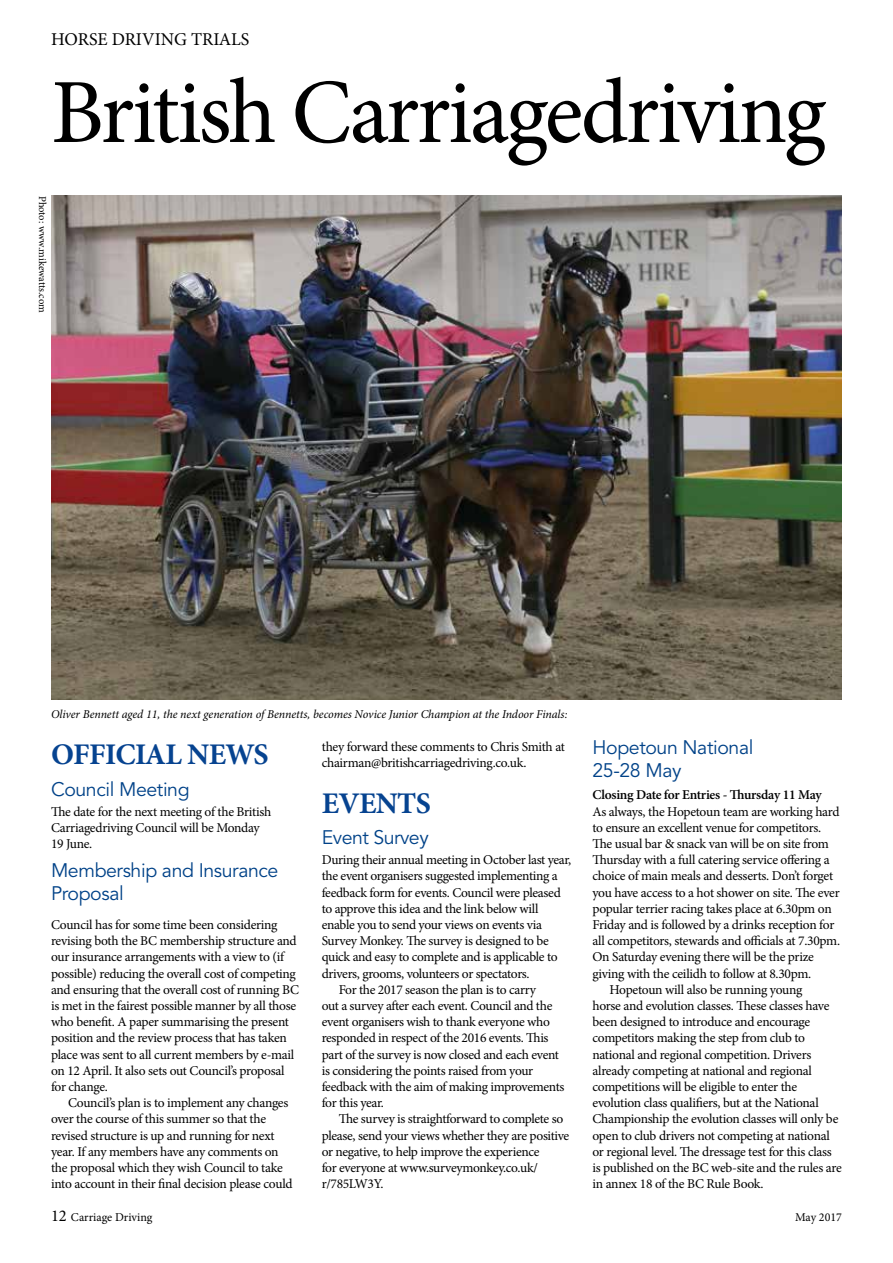
<style>
.page{position:relative;width:893px;height:1263px;background:#fff}
.page>*{position:absolute;margin:0;border:0;box-sizing:border-box;transform-origin:0 0}
.t1{font:91.8px "Minion Pro";letter-spacing:-.03em;color:#000}
.t2{font:700 30px "Minion Pro";letter-spacing:-.025em;color:#064390}
.t3{font:19.5px/23.4px "Avenir LT Std";letter-spacing:-.02em;color:#004288}
.t4{font:18px "Minion Pro";color:#000}
.t5{font:13.5px/16.2px "Minion Pro";letter-spacing:-.025em;color:#000}
.t6{font:600 13.5px "Minion Pro";letter-spacing:-.02em;color:#000}
.t7{font:italic 12px "Minion Pro";letter-spacing:-.005em;color:#000}
.t8{font:12px "Minion Pro";color:#000}
.t9{font:10.5px "Minion Pro";letter-spacing:-.005em;color:#000}
.s1{font-size:16.5px}
</style>
<div class="page">
<img style="left:51px;top:195px;width:791px;height:504px">
<h3 class="t4" style="left:51px;top:27px;width:200px">HORSE DRIVING TRIALS</h3>
<h1 class="t1" style="left:51px;top:51px;width:777px">British Carriagedriving</h1>
<p class="t9" style="left:50px;top:196px;width:118px;rotate:90deg">Photo: www.mikewatts.com</p>
<p class="t7" style="left:51px;top:706px;width:518px">Oliver Bennett aged 11, the next generation of Bennetts, becomes Novice Junior Champion at the Indoor Finals:</p>
<h2 class="t2" style="left:51px;top:733px;width:219px">OFFICIAL NEWS</h2>
<h3 class="t3" style="left:51px;top:778px;width:140px">Council Meeting</h3>
<p class="t5" style="left:51px;top:803px;width:222px">The date for the next meeting of the British<br>Carriagedriving Council will be Monday<br>19 June.</p>
<h3 class="t3" style="left:51px;top:859px;width:229px">Membership and Insurance<br>Proposal</h3>
<p class="t5" style="left:51px;top:916px;width:249px">Council has for some time been considering revising both the BC membership structure and our insurance arrangements with a view to (if possible) reducing the overall cost of competing and ensuring that the overall cost of running BC is met in the fairest possible manner by all those who benefit. A paper summarising the present position and the review process that has taken place was sent to all current members by e-mail on 12 April. It also sets out Council’s proposal for change.</p>
<p class="t5" style="left:51px;top:1095px;width:243px;text-indent:17px">Council’s plan is to implement any changes over the course of this summer so that the revised structure is up and running for next year. If any members have any comments on the proposal which they wish Council to take into account in their final decision please could</p>
<p class="t5" style="left:322px;top:738px;width:245px">they forward these comments to Chris Smith at chairman@britishcarriagedriving.co.uk.</p>
<h2 class="t2" style="left:322px;top:782px;width:111px">EVENTS</h2>
<h3 class="t3" style="left:322px;top:826px;width:108px">Event Survey</h3>
<p class="t5" style="left:322px;top:852px;width:251px">During their annual meeting in October last year,</p>
<p class="t5" style="left:322px;top:868px;width:237px">the event organisers suggested implementing a</p>
<p class="t5" style="left:322px;top:884px;width:241px">feedback form for events. Council were pleased</p>
<p class="t5" style="left:322px;top:900px;width:218px">to approve this idea and the link below will</p>
<p class="t5" style="left:322px;top:916px;width:222px">enable you to send your views on events via</p>
<p class="t5" style="left:322px;top:933px;width:229px">Survey Monkey. The survey is designed to be</p>
<p class="t5" style="left:322px;top:949px;width:237px">quick and easy to complete and is applicable to</p>
<p class="t5" style="left:322px;top:965px;width:209px">drivers, grooms, volunteers or spectators.</p>
<p class="t5" style="left:339px;top:981px;width:199px">For the 2017 season the plan is to carry</p>
<p class="t5" style="left:322px;top:997px;width:232px">out a survey after each event. Council and the</p>
<p class="t5" style="left:322px;top:1014px;width:230px">event organisers wish to thank everyone who</p>
<p class="t5" style="left:322px;top:1030px;width:228px">responded in respect of the 2016 events. This</p>
<p class="t5" style="left:322px;top:1046px;width:239px">part of the survey is now closed and each event</p>
<p class="t5" style="left:322px;top:1062px;width:213px">is considering the points raised from your</p>
<p class="t5" style="left:322px;top:1078px;width:244px">feedback with the aim of making improvements</p>
<p class="t5" style="left:322px;top:1095px;width:64px">for this year.</p>
<p class="t5" style="left:339px;top:1111px;width:226px">The survey is straightforward to complete so</p>
<p class="t5" style="left:322px;top:1127px;width:249px">please, send your views whether they are positive</p>
<p class="t5" style="left:322px;top:1143px;width:219px">or negative, to help improve the experience</p>
<p class="t5" style="left:322px;top:1159px;width:218px">for everyone at www.surveymonkey.co.uk/</p>
<p class="t5" style="left:322px;top:1176px;width:63px">r/785LW3Y.</p>
<h3 class="t3" style="left:592px;top:736px;width:162px">Hopetoun National<br>25-28 May</h3>
<p class="t6" style="left:592px;top:786px;width:231px">Closing Date for Entries - Thursday 11 May</p>
<p class="t5" style="left:592px;top:803px;width:249px">As always, the Hopetoun team are working hard</p>
<p class="t5" style="left:592px;top:819px;width:230px">to ensure an excellent venue for competitors.</p>
<p class="t5" style="left:592px;top:835px;width:238px">The usual bar &amp; snack van will be on site from</p>
<p class="t5" style="left:592px;top:852px;width:239px">Thursday with a full catering service offering a</p>
<p class="t5" style="left:592px;top:868px;width:242px">choice of main meals and desserts. Don’t forget</p>
<p class="t5" style="left:592px;top:884px;width:249px">you have access to a hot shower on site. The ever</p>
<p class="t5" style="left:592px;top:900px;width:241px">popular terrier racing takes place at 6.30pm on</p>
<p class="t5" style="left:592px;top:916px;width:243px">Friday and is followed by a drinks reception for</p>
<p class="t5" style="left:592px;top:933px;width:249px">all competitors, stewards and officials at 7.30pm.</p>
<p class="t5" style="left:592px;top:949px;width:223px">On Saturday evening there will be the prize</p>
<p class="t5" style="left:592px;top:965px;width:220px">giving with the ceilidh to follow at 8.30pm.</p>
<p class="t5" style="left:609px;top:981px;width:194px">Hopetoun will also be running young</p>
<p class="t5" style="left:592px;top:997px;width:239px">horse and evolution classes. These classes have</p>
<p class="t5" style="left:592px;top:1014px;width:219px">been designed to introduce and encourage</p>
<p class="t5" style="left:592px;top:1030px;width:214px">competitors making the step from club to</p>
<p class="t5" style="left:592px;top:1046px;width:220px">national and regional competition. Drivers</p>
<p class="t5" style="left:592px;top:1062px;width:221px">already competing at national and regional</p>
<p class="t5" style="left:592px;top:1078px;width:206px">competitions will be eligible to enter the</p>
<p class="t5" style="left:592px;top:1095px;width:228px">evolution class qualifiers, but at the National</p>
<p class="t5" style="left:592px;top:1111px;width:247px">Championship the evolution classes will only be</p>
<p class="t5" style="left:592px;top:1127px;width:239px">open to club drivers not competing at national</p>
<p class="t5" style="left:592px;top:1143px;width:241px">or regional level. The dressage test for this class</p>
<p class="t5" style="left:592px;top:1159px;width:251px">is published on the BC web-site and the rules are</p>
<p class="t5" style="left:592px;top:1176px;width:172px">in annex 18 of the BC Rule Book.</p>
<p class="t8" style="left:51px;top:1209px;width:103px"><span class="s1">12</span> Carriage Driving</p>
<p class="t8" style="left:795px;top:1209px;width:48px">May 2017</p>
</div>
